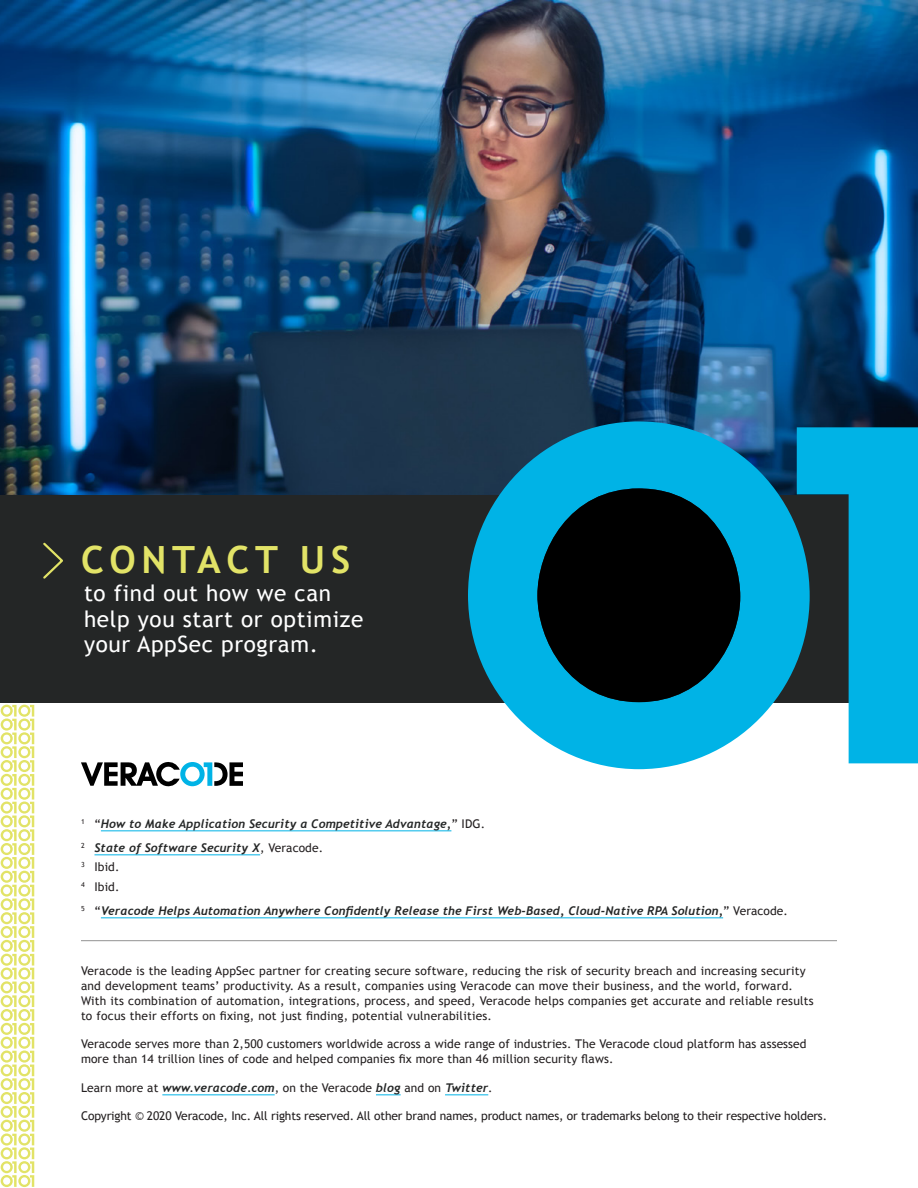
<style>
.page{position:relative;width:918px;height:1188px;background:#fff}
.page>*{position:absolute;margin:0;border:0;box-sizing:border-box;transform-origin:0 0}
.SUBHEAD_Caps{font:700 37.5px "Trebuchet MS";letter-spacing:.15em;color:#e2e367}
.SUBHEAD_Caps-2{font:22.5px/25.5px "Trebuchet MS";letter-spacing:.03em;color:#fff}
.BODY{font:12px/15px "Trebuchet MS";letter-spacing:.02em;color:#231f20}
.BODY-2{font:italic 700 12px "Trebuchet";letter-spacing:.01em;color:#242626}
.BODY-3{font:12px "Trebuchet MS";letter-spacing:-.01em;color:#231f20}
.s1{font-family:"Trebuchet MS";font-weight:400;font-style:normal;color:#231f20}
.s2{font-family:"Trebuchet";font-weight:700;font-style:italic;color:#242626}
</style>
<div class="page">
<img style="left:0;top:0;width:918px;height:495px">
<svg style="left:0;top:702px;width:1px;height:481px"></svg>
<svg style="left:1px;top:702px;width:33px;height:485px"></svg>
<div style="left:0;top:495px;width:918px;height:207px;background:#242626"></div>
<svg style="left:468px;top:421px;width:450px;height:348px;fill:#00b3e6"></svg>
<div style="left:537px;top:488px;width:203px;height:214px;background:#000;border-radius:50%"></div>
<svg style="left:43px;top:542px;width:20px;height:37px"></svg>
<hr style="left:81px;top:940px;width:756px;height:1px;background:#929393">
<hr style="left:101px;top:830px;width:350px;height:1px;background:#00b3e6">
<hr style="left:94px;top:854px;width:166px;height:1px;background:#00b3e6">
<hr style="left:101px;top:917px;width:622px;height:1px;background:#00b3e6">
<svg style="left:81px;top:762px;width:162px;height:25px"></svg>
<hr style="left:162px;top:1094px;width:113px;height:1px;background:#00b3e6">
<svg style="left:376px;top:1094px;width:25px;height:1px"></svg>
<hr style="left:445px;top:1094px;width:43px;height:1px;background:#00b3e6">
<p class="SUBHEAD_Caps" style="left:81px;top:536px;width:271px">CONTACT US</p>
<p class="SUBHEAD_Caps-2" style="left:84px;top:581px;width:281px">to find out how we can help you start or optimize your AppSec program.</p>
<p class="BODY-2" style="left:81px;top:816px;width:406px"><sup>1</sup> <span class="s1">“</span>How to Make Application Security a Competitive Advantage,<span class="s1">” IDG.</span></p>
<p class="BODY-2" style="left:81px;top:840px;width:244px"><sup>2</sup> State of Software Security X<span class="s1">, Veracode.</span></p>
<p class="BODY" style="left:81px;top:860px;width:40px"><sup>3</sup> Ibid.</p>
<p class="BODY" style="left:81px;top:879px;width:40px"><sup>4</sup> Ibid.</p>
<p class="BODY-2" style="left:81px;top:903px;width:709px"><sup>5</sup> <span class="s1">“</span>Veracode Helps Automation Anywhere Confidently Release the First Web-Based, Cloud-Native RPA Solution,<span class="s1">” Veracode.</span></p>
<p class="BODY" style="left:81px;top:963px;width:734px">Veracode is the leading AppSec partner for creating secure software, reducing the risk of security breach and increasing security and development teams’ productivity. As a result, companies using Veracode can move their business, and the world, forward.<br>With its combination of automation, integrations, process, and speed, Veracode helps companies get accurate and reliable results to focus their efforts on fixing, not just finding, potential vulnerabilities.</p>
<p class="BODY" style="left:81px;top:1037px;width:727px">Veracode serves more than 2,500 customers worldwide across a wide range of industries. The Veracode cloud platform has assessed more than 14 trillion lines of code and helped companies fix more than 46 million security flaws.</p>
<p class="BODY" style="left:81px;top:1080px;width:413px">Learn more at <span class="s2">www.veracode.com</span>, on the Veracode <span class="s2">blog</span> and on <span class="s2">Twitter</span>.</p>
<p class="BODY-3" style="left:81px;top:1109px;width:748px">Copyright © 2020 Veracode, Inc. All rights reserved. All other brand names, product names, or trademarks belong to their respective holders.</p>
</div>
